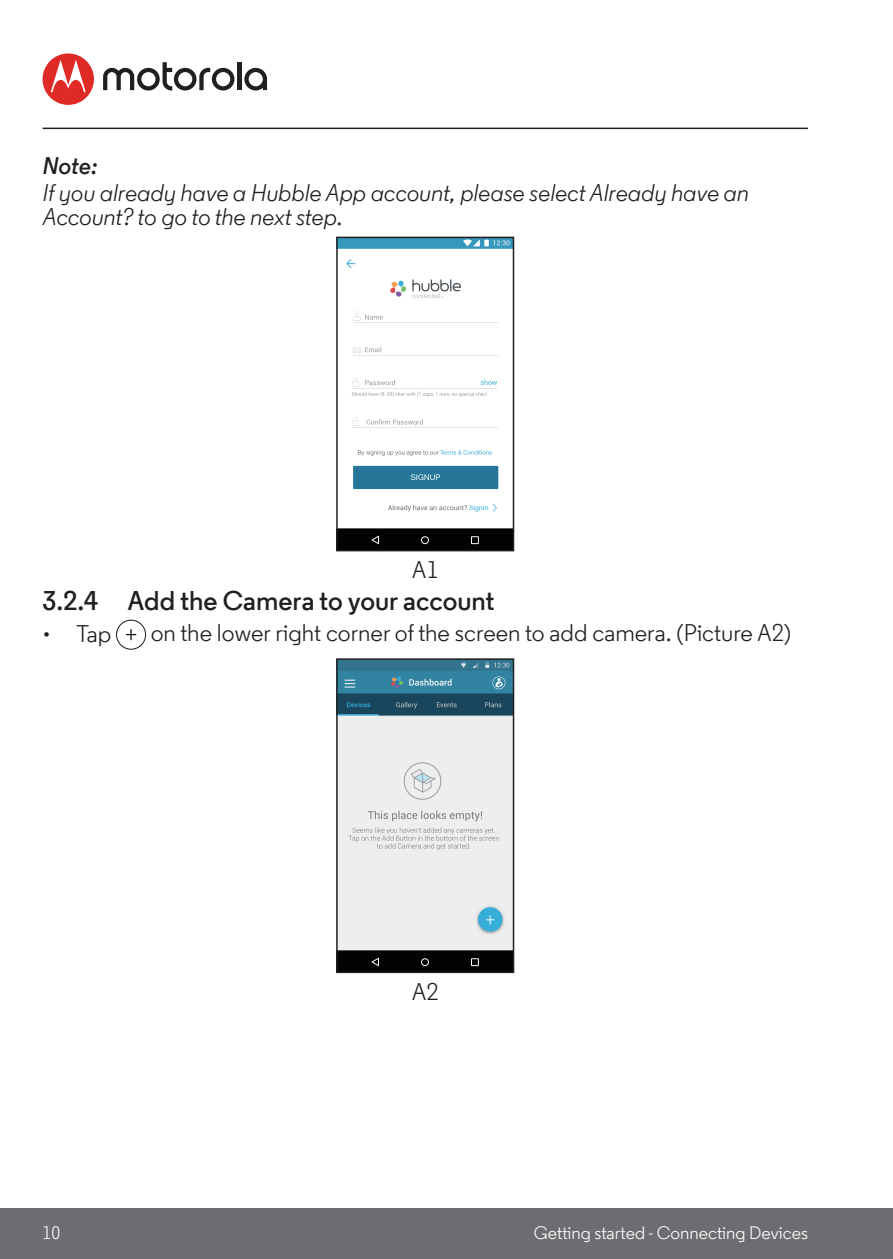
<style>
.page{position:relative;width:893px;height:1259px;background:#fff}
.page>*{position:absolute;margin:0;border:0;box-sizing:border-box;transform-origin:0 0}
.t1{font:600 27px "Moto Sans";color:#231f20}
.t2{font:italic 24px/24px "Moto Sans";letter-spacing:-.005em;color:#231f20}
.t3{font:24px "Moto Sans";color:#231f20}
.t4{font:italic 600 24px "Moto Sans";color:#231f20}
.t5{font:18px "Moto Sans";color:#fff}
</style>
<div class="page">
<div style="left:0;top:1208px;width:893px;height:51px;background:#6c6d70"></div>
<hr style="left:43px;top:128px;width:765px;height:1px;background:#231f20">
<div style="left:43px;top:53px;width:51px;height:52px;background:#e02a26;border-radius:50%"></div>
<svg style="left:51px;top:60px;width:35px;height:32px"></svg>
<svg style="left:244px;top:68px;width:23px;height:22px"></svg>
<div style="left:237px;top:62px;width:5px;height:28px;background:#221f1f"></div>
<svg style="left:103px;top:62px;width:131px;height:28px"></svg>
<img style="left:339px;top:240px;width:172px;height:308px">
<div style="left:336px;top:237px;width:178px;height:314px;border:2px solid #231f20"></div>
<div style="left:116px;top:620px;width:30px;height:29px;border:1px solid #221512;border-radius:50%"></div>
<svg style="left:126px;top:629px;width:10px;height:11px"></svg>
<img style="left:339px;top:661px;width:172px;height:309px">
<div style="left:336px;top:658px;width:178px;height:315px;border:2px solid #231f20"></div>
<p class="t4" style="left:43px;top:150px;width:57px">Note:</p>
<p class="t2" style="left:43px;top:180px;width:708px">If you already have a Hubble App account, please select Already have an<br>Account? to go to the next step.</p>
<p class="t3" style="left:412px;top:554px;width:28px">A1</p>
<p class="t1" style="left:43px;top:584px;width:454px">3.2.4 Add the Camera to your account</p>
<p class="t3" style="left:43px;top:618px;width:70px">• Tap</p>
<p class="t3" style="left:151px;top:618px;width:642px">on the lower right corner of the screen to add camera. (Picture A2)</p>
<p class="t3" style="left:412px;top:976px;width:28px">A2</p>
<p class="t5" style="left:43px;top:1222px;width:19px">10</p>
<p class="t5" style="left:534px;top:1221px;width:275px">Getting started - Connecting Devices</p>
</div>
